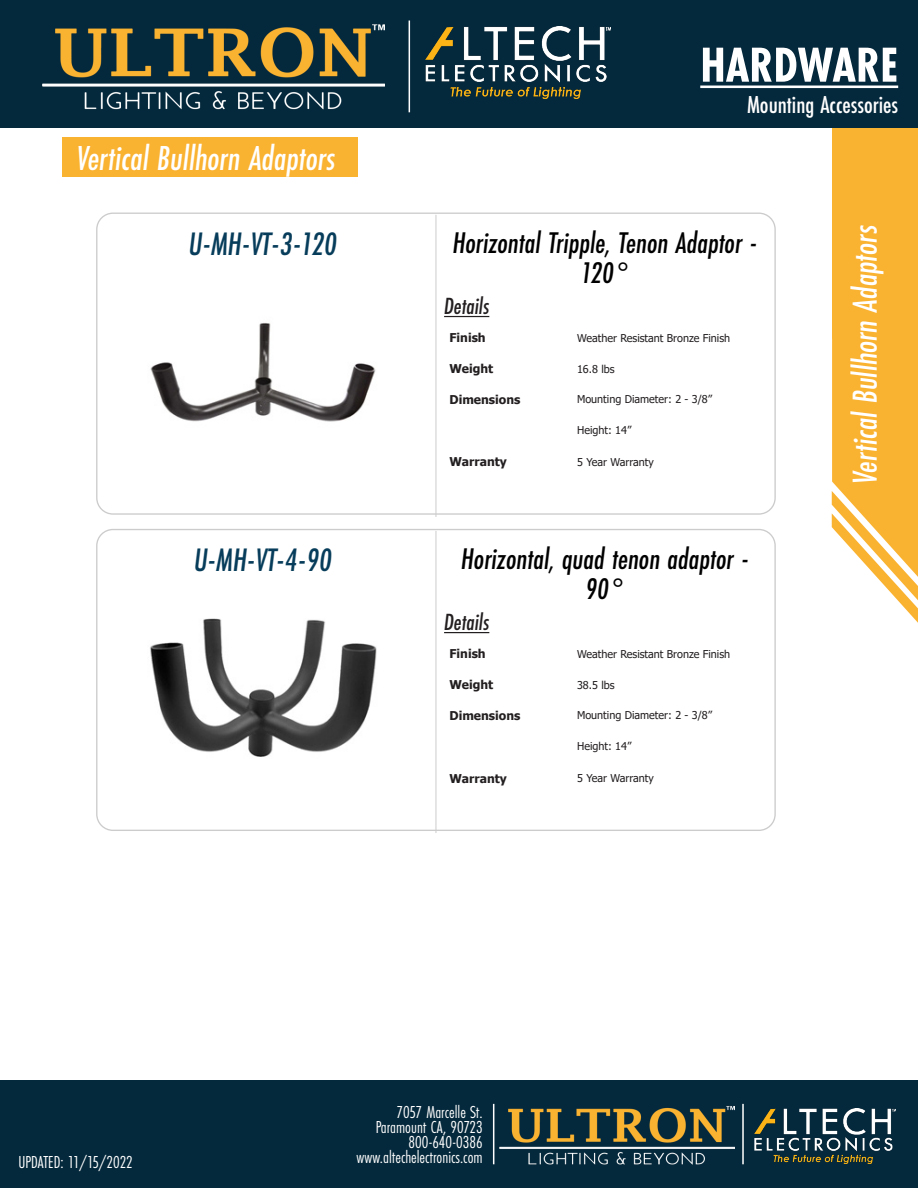
<style>
.page{position:relative;width:918px;height:1188px;background:#fff}
.page>*{position:absolute;margin:0;border:0;box-sizing:border-box;transform-origin:0 0}
.t1{font:700 51px "Futura PT Cond";color:#fff}
.t2{font:italic 500 36px "Futura PT Cond";color:#fff}
.t3{font:italic 500 33.75px "Futura PT Cond";color:#073d5a}
.t4{font:italic 500 31.05px/29.7px "Futura PT Cond";color:#000;text-align:center}
.t5{font:500 25.5px "Futura PT Cond";color:#fff}
.t6{font:italic 500 24.3px "Futura PT Cond";color:#231f20}
.t7{font:18px "Futura PT Cond";color:#fff}
.t8{font:700 12.15px "Tahoma";color:#231f20}
.t9{font:10.8px "Tahoma";color:#231f20}
</style>
<div class="page">
<svg style="left:832px;top:127px;width:86px;height:496px;background:#fabc4c"></svg>
<div style="left:0;top:1080px;width:918px;height:108px;background:#05293c"></div>
<hr style="left:493px;top:1104px;width:1px;height:60px;background:#fff">
<hr style="left:742px;top:1104px;width:2px;height:60px;background:#fff">
<img style="left:755px;top:1108px;width:141px;height:56px">
<img style="left:499px;top:1106px;width:236px;height:59px">
<div style="left:0;top:0;width:918px;height:127px;background:#05293c"></div>
<hr style="left:700px;top:86px;width:198px;height:2px;background:#fff">
<img style="left:426px;top:26px;width:185px;height:73px">
<hr style="left:409px;top:21px;width:1px;height:91px;background:#fff">
<img style="left:42px;top:24px;width:343px;height:86px">
<hr style="left:444px;top:316px;width:45px;height:1px;background:#231f20">
<hr style="left:436px;top:215px;width:1px;height:302px;background:#ccc">
<img style="left:150px;top:323px;width:226px;height:99px">
<hr style="left:444px;top:632px;width:45px;height:1px;background:#231f20">
<hr style="left:436px;top:531px;width:1px;height:302px;background:#ccc">
<img style="left:150px;top:618px;width:227px;height:139px">
<div style="left:62px;top:137px;width:295px;height:40px;background:#fab231"></div>
<p class="t2" style="left:77px;top:137px;width:260px">Vertical Bullhorn Adaptors</p>
<p class="t1" style="left:700px;top:35px;width:199px">HARDWARE</p>
<p class="t5" style="left:747px;top:90px;width:153px">Mounting Accessories</p>
<p class="t3" style="left:189px;top:224px;width:150px">U-MH-VT-3-120</p>
<p class="t4" style="left:453px;top:228px;width:306px">Horizontal Tripple, Tenon Adaptor -<br>120°</p>
<p class="t6" style="left:444px;top:292px;width:47px">Details</p>
<p class="t8" style="left:449px;top:329px;width:38px">Finish</p>
<p class="t9" style="left:577px;top:331px;width:155px">Weather Resistant Bronze Finish</p>
<p class="t8" style="left:449px;top:360px;width:45px">Weight</p>
<p class="t9" style="left:577px;top:362px;width:39px">16.8 lbs</p>
<p class="t8" style="left:449px;top:391px;width:72px">Dimensions</p>
<p class="t9" style="left:577px;top:392px;width:137px">Mounting Diameter: 2 - 3/8”</p>
<p class="t9" style="left:577px;top:423px;width:56px">Height: 14”</p>
<p class="t8" style="left:449px;top:453px;width:59px">Warranty</p>
<p class="t9" style="left:577px;top:455px;width:78px">5 Year Warranty</p>
<p class="t3" style="left:194px;top:540px;width:139px">U-MH-VT-4-90</p>
<p class="t4" style="left:461px;top:544px;width:289px">Horizontal, quad tenon adaptor -<br>90°</p>
<p class="t6" style="left:444px;top:608px;width:47px">Details</p>
<p class="t8" style="left:449px;top:645px;width:38px">Finish</p>
<p class="t9" style="left:577px;top:647px;width:155px">Weather Resistant Bronze Finish</p>
<p class="t8" style="left:449px;top:676px;width:45px">Weight</p>
<p class="t9" style="left:577px;top:678px;width:39px">38.5 lbs</p>
<p class="t8" style="left:449px;top:707px;width:72px">Dimensions</p>
<p class="t9" style="left:577px;top:708px;width:137px">Mounting Diameter: 2 - 3/8”</p>
<p class="t9" style="left:577px;top:739px;width:56px">Height: 14”</p>
<p class="t8" style="left:449px;top:770px;width:59px">Warranty</p>
<p class="t9" style="left:577px;top:771px;width:78px">5 Year Warranty</p>
<p class="t2" style="left:844px;top:484px;width:260px;rotate:-90deg">Vertical Bullhorn Adaptors</p>
<p class="t7" style="left:18px;top:1151px;width:116px">UPDATED: 11/15/2022</p>
<p class="t7" style="left:396px;top:1102px;width:88px">7057 Marcelle St.</p>
<p class="t7" style="left:376px;top:1117px;width:108px">Paramount CA, 90723</p>
<p class="t7" style="left:409px;top:1132px;width:76px">800-640-0386</p>
<p class="t7" style="left:357px;top:1147px;width:128px">www.altechelectronics.com</p>
</div>
